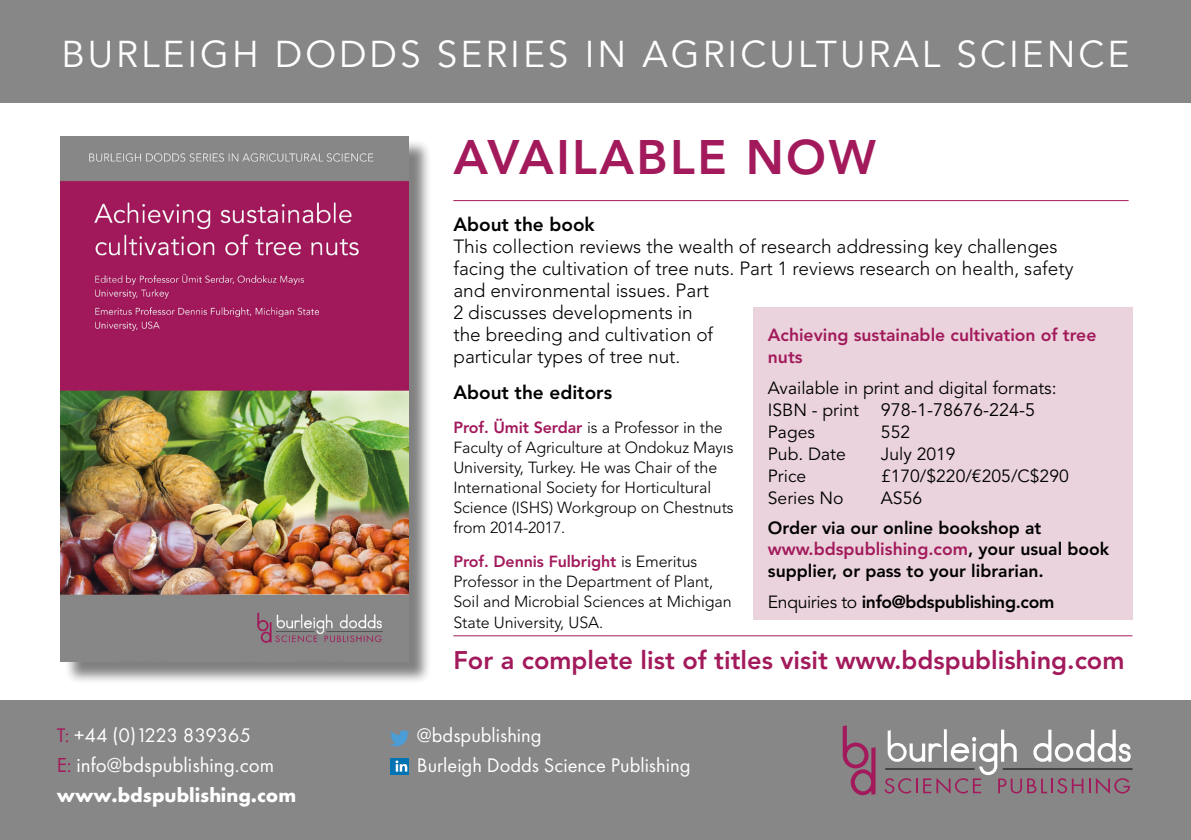
<style>
.page{position:relative;width:1191px;height:840px;background:#fff}
.page>*{position:absolute;margin:0;border:0;box-sizing:border-box;transform-origin:0 0}
.t1{font:800 48px "Avenir LT Std";letter-spacing:.05em;color:#a21a5b}
.t2{font:37px "Avenir LT Std";letter-spacing:.08em;color:#fff}
.t3{font:800 25.4px "Avenir LT Std";color:#a21a5b}
.t4{font:21px "Futura PT";color:#fff}
.t5{font:20.4px "Futura PT";color:#fff}
.t6{font:700 20.4px "Futura PT";color:#fff}
.t7{font:20.4px "Futura PT";letter-spacing:-.025em;color:#fff}
.t8{font:300 19px/22px "Avenir LT Std";color:#000}
.t9{font:800 19px "Avenir LT Std";color:#000}
.t10{font:18px "Avenir LT Std";color:#000}
.t11{font:17.6px "Avenir LT Std";color:#000}
.t12{font:800 17.6px/21.6px "Avenir LT Std";color:#000}
.t13{font:800 17.6px/22px "Avenir LT Std";color:#a21a5b}
.t14{font:800 17.6px "Avenir LT Std";letter-spacing:-.02em;color:#000}
.t15{font:300 16px/20px "Avenir LT Std";letter-spacing:-.005em;color:#000}
.s1{font-weight:800;color:#a21a5b}
.s2{font-weight:400}
.s3{font-size:17px}
.s4{font-size:17.6px}
.s5{color:#a21a5b}
.s6{font-size:18px}
</style>
<div class="page">
<div style="left:753px;top:307px;width:379px;height:313px;background:#ead3dc"></div>
<div style="left:64px;top:139px;width:368px;height:544px;background:#000;opacity:.5"></div>
<img style="left:61px;top:136px;width:348px;height:525px">
<hr style="left:453px;top:200px;width:675px;height:1px;background:#a21a5b">
<hr style="left:453px;top:635px;width:679px;height:1px;background:#a21a5b">
<div style="left:0;top:700px;width:1191px;height:139px;background:#878787"></div>
<svg style="left:390px;top:730px;width:19px;height:15px"></svg>
<svg style="left:842px;top:725px;width:33px;height:69px"></svg>
<hr style="left:1002px;top:768px;width:130px;height:1px;background:#000">
<svg style="left:884px;top:729px;width:247px;height:64px"></svg>
<div style="left:0;top:0;width:1191px;height:103px;background:#878787"></div>
<img style="left:390px;top:758px;width:19px;height:15px">
<h2 class="t2" style="left:61px;top:32px;width:1069px">BURLEIGH DODDS SERIES IN AGRICULTURAL SCIENCE</h2>
<h1 class="t1" style="left:453px;top:128px;width:424px">AVAILABLE NOW</h1>
<p class="t9" style="left:453px;top:212px;width:143px">About the book</p>
<p class="t8" style="left:453px;top:235px;width:621px">This collection reviews the wealth of research addressing key challenges facing the cultivation of tree nuts. Part 1 reviews research on health, safety and environmental issues. Part<br>2 discusses developments in<br>the breeding and cultivation of<br>particular types of tree nut.</p>
<p class="t9" style="left:453px;top:381px;width:160px">About the editors</p>
<p class="t15" style="left:453px;top:417px;width:282px"><span class="s1">Prof. Ümit Serdar</span> is a Professor in the Faculty of Agriculture at Ondokuz May<span class="s2">ı</span>s University, Turkey. He was Chair of the International Society for Horticultural Science (ISHS) Workgroup on Chestnuts from 2014-2017.</p>
<p class="t15" style="left:453px;top:551px;width:280px"><span class="s1">Prof. Dennis Fulbright</span> is Emeritus Professor in the Department of Plant, Soil and Microbial Sciences a<span class="s3">t</span> Michigan State University, USA.</p>
<p class="t13" style="left:768px;top:323px;width:330px">Achieving sustainable cultivation of tree nuts</p>
<p class="t11" style="left:768px;top:377px;width:290px">Available in print and digital formats:</p>
<p class="t10" style="left:768px;top:399px;width:269px"><span class="s4">ISBN - print</span> 978-1-78676-224-5</p>
<p class="t11" style="left:768px;top:421px;width:49px">Pages</p>
<p class="t11" style="left:881px;top:421px;width:31px">552</p>
<p class="t11" style="left:768px;top:443px;width:79px">Pub. Date</p>
<p class="t11" style="left:881px;top:443px;width:76px">July 2019</p>
<p class="t11" style="left:768px;top:465px;width:40px">Price</p>
<p class="t11" style="left:881px;top:465px;width:189px">£170/$220/€205/C$290</p>
<p class="t11" style="left:768px;top:487px;width:77px">Series No</p>
<p class="t11" style="left:881px;top:487px;width:43px">AS56</p>
<p class="t12" style="left:768px;top:516px;width:343px">Order via our online bookshop at <span class="s5">www.bdspublishing.com</span>, your usual book supplier, or pass to your librarian<span class="s6">.</span></p>
<p class="t14" style="left:768px;top:590px;width:288px"><span class="s2">Enquiries to</span> info@bdspublishing.com</p>
<h3 class="t3" style="left:453px;top:644px;width:672px">For a complete list of titles visit www.bdspublishing.com</h3>
<p class="t7" style="left:57px;top:722px;width:196px"><span class="s5">T:</span> +44 (0)1223 839365</p>
<p class="t5" style="left:417px;top:722px;width:126px">@bdspublishing</p>
<h3 class="t4" style="left:57px;top:752px;width:219px"><span class="s5">E:</span> info@bdspublishing.com</h3>
<p class="t5" style="left:417px;top:752px;width:275px">Burleigh Dodds Science Publishing</p>
<p class="t6" style="left:57px;top:781px;width:241px">www.bdspublishing.com</p>
</div>
